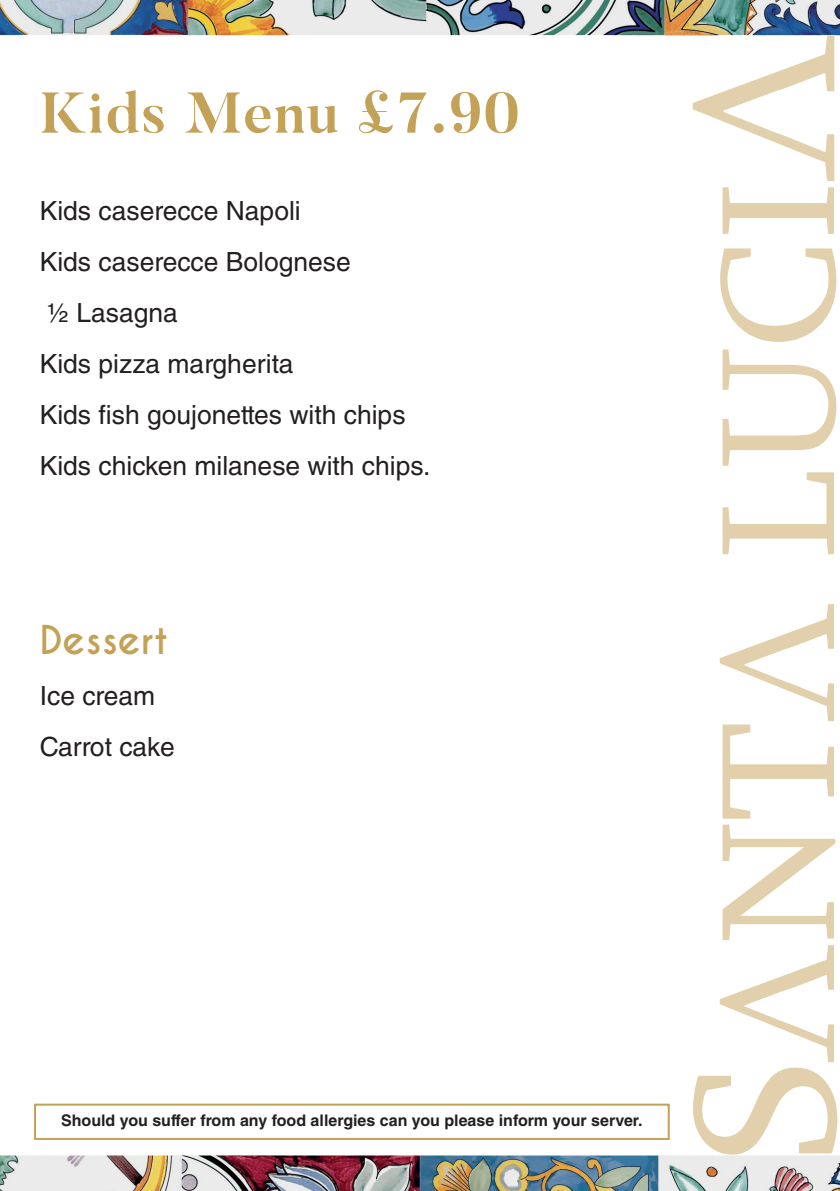
<style>
.page{position:relative;width:840px;height:1191px;background:#fff}
.page>*{position:absolute;margin:0;border:0;box-sizing:border-box;transform-origin:0 0}
.t1{font:700 57px "Butler";letter-spacing:.03em;color:#c3a157}
.t2{font:700 37.4px "Caviar Dreams";color:#c3a157}
.t3{font:26.4px/51px "Helvetica LT Std";color:#231f20}
.t4{font:700 16px "Helvetica LT Std";color:#231f20}
</style>
<div class="page">
<img style="left:0;top:0;width:839px;height:1191px">
<svg style="left:692px;top:824px;width:144px;height:330px"></svg>
<svg style="left:722px;top:472px;width:111px;height:82px"></svg>
<svg style="left:722px;top:349px;width:113px;height:117px"></svg>
<svg style="left:719px;top:248px;width:116px;height:94px"></svg>
<svg style="left:722px;top:187px;width:111px;height:47px"></svg>
<svg style="left:719px;top:604px;width:114px;height:214px"></svg>
<svg style="left:692px;top:36px;width:141px;height:145px"></svg>
<div style="left:34px;top:1103px;width:635px;height:37px;border:2px solid #c3a157"></div>
<h1 class="t1" style="left:40px;top:76px;width:481px">Kids Menu £7.90</h1>
<p class="t3" style="left:40px;top:185px;width:392px">Kids caserecce Napoli<br>Kids caserecce Bolognese<br>½ Lasagna<br>Kids pizza margherita<br>Kids fish goujonettes with chips<br>Kids chicken milanese with chips.</p>
<h2 class="t2" style="left:40px;top:617px;width:130px">Dessert</h2>
<p class="t3" style="left:40px;top:670px;width:136px">Ice cream<br>Carrot cake</p>
<p class="t4" style="left:61px;top:1110px;width:582px">Should you suffer from any food allergies can you please inform your server.</p>
</div>
